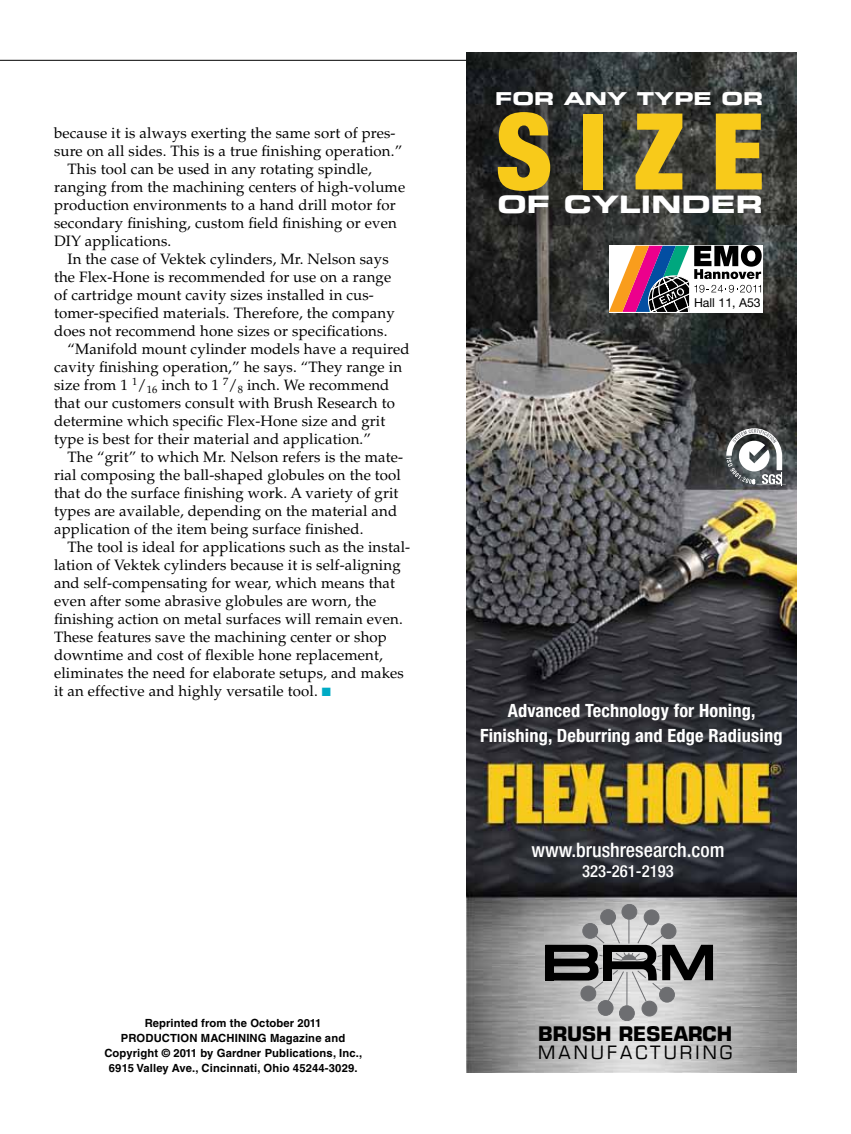
<style>
.page{position:relative;width:851px;height:1134px;background:#fff}
.page>*{position:absolute;margin:0;border:0;box-sizing:border-box;transform-origin:0 0}
.t1{font:900 condensed 106.35px "Helvetica Neue";color:#f8ca1a}
.t2{font:23.7px "Eurostile Bold Extended Two";letter-spacing:.005em;color:#fff;scale:1.11 1}
.t3{font:500 condensed 19.95px "Helvetica Neue";color:#fff}
.t4{font:700 19.5px "Eurostile";color:#000}
.t5{font:700 condensed 18.3px/25px "Helvetica Neue";letter-spacing:.01em;color:#fff;text-align:center}
.t6{font:17.85px "Eurostile";letter-spacing:.17em;color:#000}
.t7{font:17.55px "Eurostile Bold Extended Two";color:#fff;scale:1.11 1}
.t8{font:500 condensed 16.65px "Helvetica Neue";color:#fff}
.t9{font:15px "Palatino LT Std";letter-spacing:.01em;color:#000}
.t10{font:12.3px "Helvetica Neue LT Std";color:#000}
.t11{font:700 11.25px "Helvetica LT Std";letter-spacing:.015em;color:#000}
.s1{color:#00abc5}
</style>
<div class="page">
<hr style="left:0;top:60px;width:794px;height:1px;background:#000">
<img style="left:466px;top:53px;width:330px;height:1019px">
<div style="left:600px;top:910px;width:15px;height:14px;background:#6d6e71;border-radius:50%"></div>
<div style="left:600px;top:910px;width:15px;height:15px;border:1px solid #6d6e71;border-radius:50%"></div>
<div style="left:622px;top:904px;width:14px;height:15px;background:#6d6e71;border-radius:50%"></div>
<div style="left:622px;top:904px;width:15px;height:15px;border:1px solid #6d6e71;border-radius:50%"></div>
<div style="left:644px;top:910px;width:15px;height:15px;background:#6d6e71;border-radius:50%"></div>
<div style="left:644px;top:910px;width:15px;height:15px;border:1px solid #6d6e71;border-radius:50%"></div>
<div style="left:642px;top:1001px;width:14px;height:15px;background:#6d6e71;border-radius:50%"></div>
<div style="left:642px;top:1001px;width:15px;height:15px;border:1px solid #6d6e71;border-radius:50%"></div>
<div style="left:619px;top:1006px;width:15px;height:15px;background:#6d6e71;border-radius:50%"></div>
<div style="left:619px;top:1006px;width:15px;height:15px;border:1px solid #6d6e71;border-radius:50%"></div>
<div style="left:598px;top:1001px;width:15px;height:14px;background:#6d6e71;border-radius:50%"></div>
<div style="left:598px;top:1000px;width:15px;height:15px;border:1px solid #6d6e71;border-radius:50%"></div>
<hr style="left:626px;top:972px;width:1px;height:34px;background:#6d6e71">
<svg style="left:545px;top:919px;width:168px;height:83px;background:#919191"></svg>
<div style="left:603px;top:945px;width:9px;height:36px;background:#000"></div>
<svg style="left:726px;top:428px;width:59px;height:58px"></svg>
<svg style="left:609px;top:245px;width:152px;height:68px"></svg>
<p class="t9" style="left:54px;top:124px;width:343px">because it is always exerting the same sort of pres-</p>
<p class="t9" style="left:54px;top:142px;width:350px">sure on all sides. This is a true finishing operation.”</p>
<p class="t9" style="left:68px;top:160px;width:306px">This tool can be used in any rotating spindle,</p>
<p class="t9" style="left:54px;top:178px;width:352px">ranging from the machining centers of high-volume</p>
<p class="t9" style="left:54px;top:196px;width:343px">production environments to a hand drill motor for</p>
<p class="t9" style="left:54px;top:214px;width:344px">secondary finishing, custom field finishing or even</p>
<p class="t9" style="left:54px;top:232px;width:119px">DIY applications.</p>
<p class="t9" style="left:68px;top:250px;width:323px">In the case of Vektek cylinders, Mr. Nelson says</p>
<p class="t9" style="left:54px;top:268px;width:339px">the Flex-Hone is recommended for use on a range</p>
<p class="t9" style="left:54px;top:286px;width:321px">of cartridge mount cavity sizes installed in cus-</p>
<p class="t9" style="left:54px;top:304px;width:342px">tomer-specified materials. Therefore, the company</p>
<p class="t9" style="left:54px;top:322px;width:335px">does not recommend hone sizes or specifications.</p>
<p class="t9" style="left:68px;top:340px;width:343px">“Manifold mount cylinder models have a required</p>
<p class="t9" style="left:54px;top:358px;width:349px">cavity finishing operation,” he says. “They range in</p>
<p class="t9" style="left:54px;top:376px;width:337px">size from 1 <sup>1</sup>/<sub>16</sub> inch to 1 <sup>7</sup>/<sub>8</sub> inch. We recommend</p>
<p class="t9" style="left:54px;top:394px;width:342px">that our customers consult with Brush Research to</p>
<p class="t9" style="left:54px;top:412px;width:333px">determine which specific Flex-Hone size and grit</p>
<p class="t9" style="left:54px;top:430px;width:318px">type is best for their material and application.”</p>
<p class="t9" style="left:67px;top:448px;width:337px">The “grit” to which Mr. Nelson refers is the mate-</p>
<p class="t9" style="left:54px;top:466px;width:348px">rial composing the ball-shaped globules on the tool</p>
<p class="t9" style="left:54px;top:484px;width:346px">that do the surface finishing work. A variety of grit</p>
<p class="t9" style="left:54px;top:502px;width:345px">types are available, depending on the material and</p>
<p class="t9" style="left:54px;top:520px;width:311px">application of the item being surface finished.</p>
<p class="t9" style="left:67px;top:538px;width:344px">The tool is ideal for applications such as the instal-</p>
<p class="t9" style="left:54px;top:556px;width:348px">lation of Vektek cylinders because it is self-aligning</p>
<p class="t9" style="left:54px;top:574px;width:342px">and self-compensating for wear, which means that</p>
<p class="t9" style="left:54px;top:592px;width:324px">even after some abrasive globules are worn, the</p>
<p class="t9" style="left:54px;top:610px;width:350px">finishing action on metal surfaces will remain even.</p>
<p class="t9" style="left:54px;top:628px;width:334px">These features save the machining center or shop</p>
<p class="t9" style="left:54px;top:646px;width:330px">downtime and cost of flexible hone replacement,</p>
<p class="t9" style="left:54px;top:664px;width:351px">eliminates the need for elaborate setups, and makes</p>
<p class="t9" style="left:54px;top:682px;width:278px">it an effective and highly versatile tool. <span class="s1">■</span></p>
<p class="t11" style="left:145px;top:1016px;width:178px">Reprinted from the October 2011</p>
<p class="t11" style="left:121px;top:1031px;width:17px">Production</p>
<p class="t11" style="left:201px;top:1031px;width:146px">MACHINING Magazine and</p>
<p class="t11" style="left:104px;top:1046px;width:259px">Copyright © 2011 by Gardner Publications, Inc.,</p>
<p class="t11" style="left:109px;top:1061px;width:250px">6915 Valley Ave., Cincinnati, Ohio 45244-3029.</p>
<p class="t7" style="left:495px;top:86px;width:243px">FOR ANY TYPE OR</p>
<h1 class="t1" style="left:495px;top:86px;width:270px">SIZE</h1>
<h2 class="t2" style="left:497px;top:187px;width:241px">OF CYLINDER</h2>
<p class="t10" style="left:694px;top:295px;width:68px">Hall 11, A53</p>
<p class="t5" style="left:480px;top:698px;width:304px">Advanced Technology for Honing,<br>Finishing, Deburring and Edge Radiusing</p>
<h3 class="t3" style="left:531px;top:838px;width:195px">www.brushresearch.com</h3>
<p class="t8" style="left:582px;top:861px;width:93px">323-261-2193</p>
<h3 class="t4" style="left:538px;top:1021px;width:195px">BRUSH RESEARCH</h3>
<p class="t6" style="left:538px;top:1041px;width:195px">MANUFACTURING</p>
</div>
